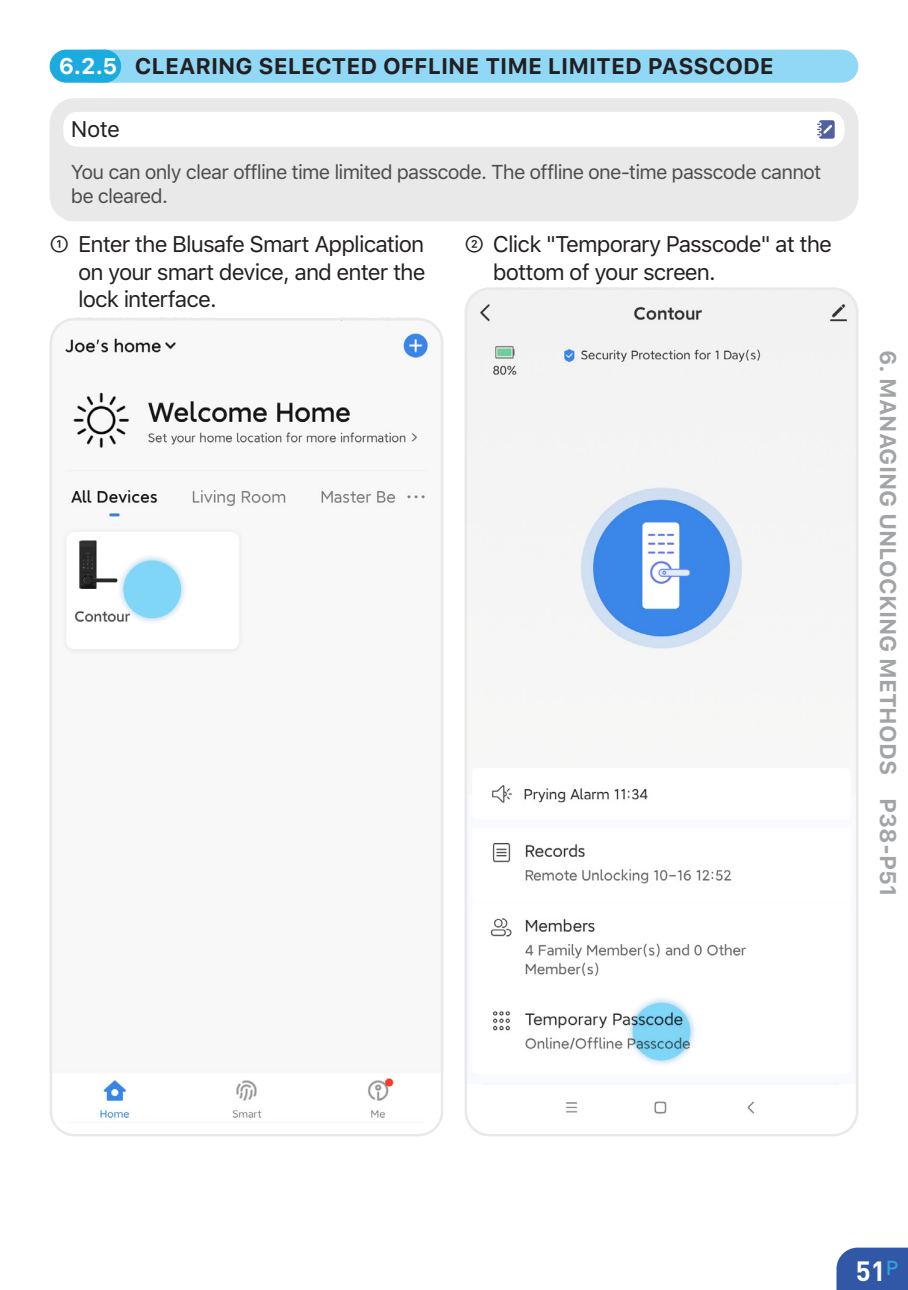
<style>
.page{position:relative;width:908px;height:1290px;background:#fff}
.page>*{position:absolute;margin:0;border:0;box-sizing:border-box;transform-origin:0 0}
.t1{font:700 27.5px "DIN";color:#fff}
.提示标{font:22.5px/27.5px "SF Pro Text";letter-spacing:-.04em;color:#231f20;text-align:justify}
.页眉右{font:700 22.5px "SF Pro Text";color:#231f20}
.页眉左{font:700 22.5px "SF Pro Text";color:#a3a4a6}
.注释正文{font:20px/24px "SF Pro Text";letter-spacing:-.04em;color:#4d4d4d}
.s1{color:#fff}
</style>
<div class="page">
<div style="left:836px;top:1247px;width:71px;height:43px;background:#3058a7"></div>
<div style="left:50px;top:98px;width:807px;height:123px;background:#e9e9e9;border-radius:25px"></div>
<div style="left:63px;top:112px;width:781px;height:35px;background:#fff;border-radius:14px"></div>
<svg style="left:817px;top:120px;width:17px;height:19px"></svg>
<div style="left:76px;top:50px;width:781px;height:33px;background:#91d8f7;border-radius:17px"></div>
<div style="left:50px;top:50px;width:71px;height:33px;background:#1babde;border-radius:17px"></div>
<img style="left:50px;top:321px;width:393px;height:815px">
<div style="left:50px;top:318px;width:393px;height:818px;border:2px solid #e9e9e9;border-radius:24px"></div>
<img style="left:467px;top:290px;width:390px;height:840px">
<div style="left:464px;top:287px;width:393px;height:849px;border:2px solid #e9e9e9;border-radius:24px"></div>
<div style="left:115px;top:553px;width:73px;height:73px;background:#0070bd;opacity:.75"></div>
<div style="left:123px;top:560px;width:58px;height:58px;background:#80d6f7;border-radius:50%"></div>
<div style="left:624px;top:995px;width:73px;height:73px;background:#0070bd;opacity:.75"></div>
<svg style="left:632px;top:1003px;width:58px;height:57px;fill:#7fd5f6"></svg>
<p class="页眉右" style="left:59px;top:53px;width:716px"><span class="s1">6.2.5</span> CLEARING SELECTED OFFLINE TIME LIMITED PASSCODE</p>
<p class="提示标" style="left:71px;top:114px;width:51px">Note</p>
<p class="注释正文" style="left:71px;top:159px;width:751px">You can only clear offline time limited passcode. The offline one-time passcode cannot be cleared.</p>
<p class="提示标" style="left:78px;top:229px;width:349px;text-indent:-28px">① Enter the Blusafe Smart Application on your smart device, and enter the lock interface.</p>
<p class="提示标" style="left:492px;top:229px;width:340px;text-indent:-28px">② Click "Temporary Passcode" at the bottom of your screen.</p>
<p class="页眉左" style="left:900px;top:350px;width:547px;rotate:90deg">6. MANAGING UNLOCKING METHODS P38-P51</p>
<p class="t1" style="left:855px;top:1252px;width:44px">51<sup>P</sup></p>
</div>
